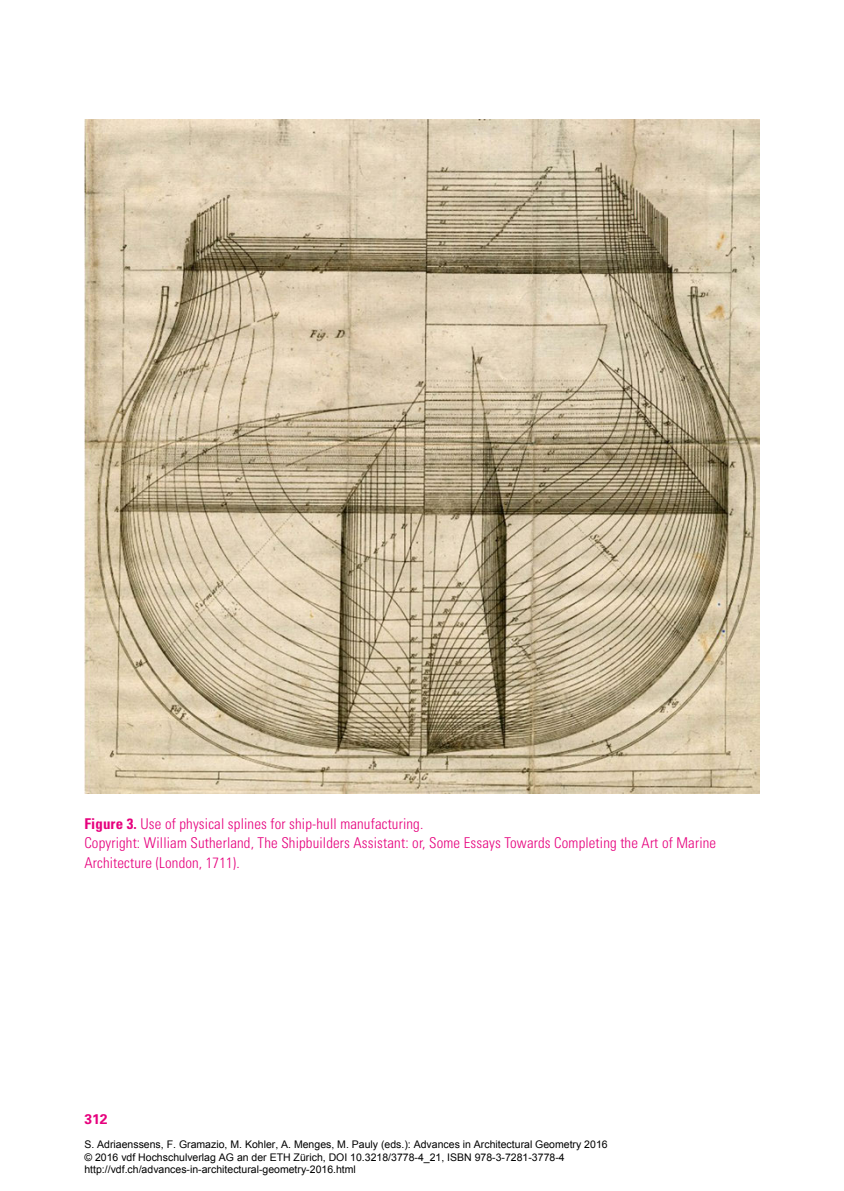
<style>
.page{position:relative;width:844px;height:1191px;background:#fff}
.page>*{position:absolute;margin:0;border:0;box-sizing:border-box;transform-origin:0 0}
.t1{font:300 condensed 14.88px/19.2px "Univers LT Std";letter-spacing:.01em;color:#e6007d}
.t2{font:700 14px "Univers LT Std";color:#e6007d}
.t3{font:10.5px/12.6px "Arial";color:#000}
.s1{font-weight:700}
</style>
<div class="page">
<img style="left:84px;top:119px;width:675px;height:674px">
<h1 class="t1" style="left:84px;top:814px;width:633px"><span class="s1">Figure 3.</span> Use of physical splines for ship-hull manufacturing.<br>Copyright: William Sutherland, The Shipbuilders Assistant: or, Some Essays Towards Completing the Art of Marine<br>Architecture (London, 1711).</h1>
<h2 class="t2" style="left:84px;top:1111px;width:25px">312</h2>
<p class="t3" style="left:84px;top:1138px;width:524px">S. Adriaenssens, F. Gramazio, M. Kohler, A. Menges, M. Pauly (eds.): Advances in Architectural Geometry 2016 © 2016 vdf Hochschulverlag AG an der ETH Zürich, DOI 10.3218/3778-4_21, ISBN 978-3-7281-3778-4 http://vdf.ch/advances-in-architectural-geometry-2016.html</p>
</div>
